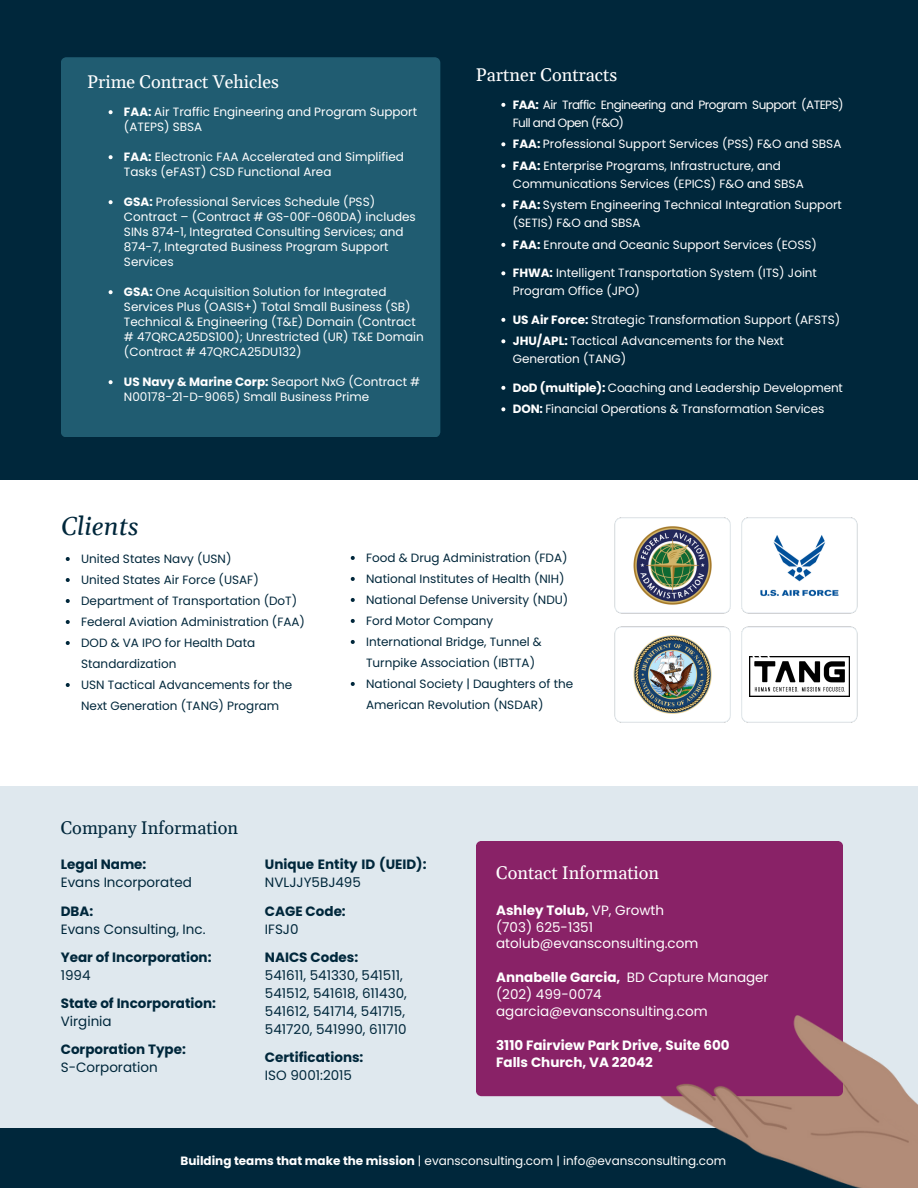
<style>
.page{position:relative;width:918px;height:1188px;background:#fff}
.page>*{position:absolute;margin:0;border:0;box-sizing:border-box;transform-origin:0 0}
.t1{font:italic 25.5px "Gelasio";color:#00273b}
.t2{font:18px "Gelasio";color:#fff}
.t3{font:18px "Gelasio";color:#00273b}
.t4{font:13.5px/18px "Poppins";color:#00273b}
.t5{font:13.5px/16.8px "Poppins";color:#fff}
.t6{font:700 13.5px/18px "Poppins";color:#00273b}
.t7{font:700 13.5px/16.8px "Poppins";color:#fff}
.t8{font:12px/15px "Poppins";color:#fff}
.t9{font:12px/21px "Poppins";color:#00273b}
.t10{font:12px/18px "Poppins";letter-spacing:-.045em;color:#fff}
.s1{font-weight:700}
.s2{font-weight:400}
</style>
<div class="page">
<img style="left:614px;top:517px;width:244px;height:206px">
<div style="left:0;top:786px;width:918px;height:342px;background:#dfe8ee"></div>
<div style="left:0;top:1128px;width:918px;height:60px;background:#00273b"></div>
<img style="left:660px;top:1096px;width:258px;height:92px">
<div style="left:476px;top:841px;width:367px;height:255px;background:#892267"></div>
<div style="left:0;top:0;width:918px;height:480px;background:#00273b"></div>
<div style="left:61px;top:57px;width:379px;height:380px;background:#205c71"></div>
<img style="left:677px;top:1016px;width:241px;height:156px">
<div style="left:752px;top:641px;width:98px;height:71px;background:#fff"></div>
<img style="left:750px;top:656px;width:100px;height:41px">
<svg style="left:109px;top:110px;width:4px;height:4px"></svg>
<svg style="left:109px;top:155px;width:4px;height:4px"></svg>
<svg style="left:109px;top:200px;width:4px;height:4px"></svg>
<svg style="left:109px;top:290px;width:4px;height:4px"></svg>
<svg style="left:109px;top:380px;width:4px;height:4px"></svg>
<svg style="left:501px;top:103px;width:4px;height:4px"></svg>
<svg style="left:501px;top:142px;width:4px;height:4px"></svg>
<svg style="left:501px;top:164px;width:4px;height:4px"></svg>
<svg style="left:501px;top:203px;width:4px;height:4px"></svg>
<svg style="left:501px;top:243px;width:4px;height:4px"></svg>
<svg style="left:501px;top:271px;width:4px;height:4px"></svg>
<svg style="left:501px;top:318px;width:4px;height:4px"></svg>
<svg style="left:501px;top:339px;width:4px;height:4px"></svg>
<svg style="left:501px;top:386px;width:4px;height:4px"></svg>
<svg style="left:501px;top:407px;width:4px;height:4px"></svg>
<svg style="left:66px;top:557px;width:4px;height:4px"></svg>
<svg style="left:66px;top:578px;width:4px;height:4px"></svg>
<svg style="left:66px;top:599px;width:4px;height:4px"></svg>
<svg style="left:66px;top:620px;width:4px;height:4px"></svg>
<svg style="left:66px;top:641px;width:4px;height:4px"></svg>
<svg style="left:66px;top:683px;width:4px;height:4px"></svg>
<svg style="left:351px;top:556px;width:4px;height:4px"></svg>
<svg style="left:351px;top:577px;width:4px;height:4px"></svg>
<svg style="left:351px;top:598px;width:4px;height:4px"></svg>
<svg style="left:351px;top:619px;width:4px;height:4px"></svg>
<svg style="left:351px;top:640px;width:4px;height:4px"></svg>
<svg style="left:351px;top:682px;width:4px;height:4px"></svg>
<p class="t2" style="left:87px;top:71px;width:193px">Prime Contract Vehicles</p>
<p class="t2" style="left:476px;top:65px;width:143px">Partner Contracts</p>
<p class="t8" style="left:124px;top:105px;width:295px"><span class="s1">FAA:</span> Air Traffic Engineering and Program Support (ATEPS) SBSA</p>
<p class="t8" style="left:124px;top:150px;width:281px"><span class="s1">FAA:</span> Electronic FAA Accelerated and Simplified<br>Tasks (eFAST) CSD Functional Area</p>
<p class="t8" style="left:124px;top:195px;width:293px"><span class="s1">GSA:</span> Professional Services Schedule (PSS)<br>Contract – (Contract # GS-00F-060DA) includes SINs 874-1, Integrated Consulting Services; and 874-7, Integrated Business Program Support Services</p>
<p class="t8" style="left:124px;top:285px;width:301px"><span class="s1">GSA:</span> One Acquisition Solution for Integrated Services Plus (OASIS+) Total Small Business (SB)<br>Technical &amp; Engineering (T&amp;E) Domain (Contract # 47QRCA25DS100); Unrestricted (UR) T&amp;E Domain (Contract # 47QRCA25DU132)</p>
<h2 class="t8" style="left:124px;top:375px;width:298px"><span class="s1">US Navy &amp; Marine Corp:</span> Seaport NxG (Contract #<br>N00178-21-D-9065) Small Business Prime</h2>
<p class="t10" style="left:513px;top:96px;width:332px"><span class="s1">FAA:</span> Air Traffic Engineering and Program Support (ATEPS)<br>Full and Open (F&amp;O)</p>
<p class="t8" style="left:513px;top:137px;width:330px"><span class="s1">FAA:</span> Professional Support Services (PSS) F&amp;O and SBSA</p>
<p class="t8" style="left:513px;top:157px;width:293px;line-height:18px"><span class="s1">FAA:</span> Enterprise Programs, Infrastructure, and<br>Communications Services (EPICS) F&amp;O and SBSA</p>
<p class="t8" style="left:513px;top:196px;width:331px;line-height:18px"><span class="s1">FAA:</span> System Engineering Technical Integration Support (SETIS) F&amp;O and SBSA</p>
<p class="t8" style="left:513px;top:237px;width:306px"><span class="s1">FAA:</span> Enroute and Oceanic Support Services (EOSS)</p>
<p class="t8" style="left:513px;top:264px;width:306px;line-height:18px"><span class="s1">FHWA:</span> Intelligent Transportation System (ITS) Joint<br>Program Office (JPO)</p>
<p class="t8" style="left:513px;top:312px;width:329px"><span class="s1">US Air Force:</span> Strategic Transformation Support (AFSTS)</p>
<p class="t8" style="left:513px;top:332px;width:273px;line-height:18px"><span class="s1">JHU/APL:</span> Tactical Advancements for the Next<br>Generation (TANG)</p>
<p class="t8" style="left:513px;top:380px;width:332px"><span class="s1">DoD (multiple):</span> Coaching and Leadership Development</p>
<p class="t8" style="left:513px;top:402px;width:313px"><span class="s1">DON:</span> Financial Operations &amp; Transformation Services</p>
<p class="t1" style="left:61px;top:511px;width:80px">Clients</p>
<p class="t9" style="left:81px;top:548px;width:152px">United States Navy (USN)</p>
<p class="t9" style="left:81px;top:569px;width:179px">United States Air Force (USAF)</p>
<h2 class="t9" style="left:81px;top:590px;width:218px">Department of Transportation (DoT)</h2>
<h4 class="t9" style="left:81px;top:611px;width:225px">Federal Aviation Administration (FAA)</h4>
<h4 class="t9" style="left:81px;top:632px;width:176px">DOD &amp; VA IPO for Health Data<br>Standardization</h4>
<h4 class="t9" style="left:81px;top:674px;width:213px">USN Tactical Advancements for the<br>Next Generation (TANG) Program</h4>
<h1 class="t3" style="left:61px;top:817px;width:179px">Company Information</h1>
<h4 class="t9" style="left:366px;top:547px;width:203px">Food &amp; Drug Administration (FDA)</h4>
<h4 class="t9" style="left:366px;top:568px;width:200px">National Institutes of Health (NIH)</h4>
<h4 class="t9" style="left:366px;top:589px;width:204px">National Defense University (NDU)</h4>
<h4 class="t9" style="left:366px;top:610px;width:129px">Ford Motor Company</h4>
<h4 class="t9" style="left:366px;top:631px;width:177px">International Bridge, Tunnel &amp;<br>Turnpike Association (IBTTA)</h4>
<h4 class="t9" style="left:366px;top:673px;width:209px">National Society | Daughters of the<br>American Revolution (NSDAR)</h4>
<p class="t4" style="left:61px;top:856px;width:133px"><span class="s1">Legal Name:<br></span>Evans Incorporated</p>
<p class="t4" style="left:61px;top:902px;width:146px"><span class="s1">DBA:<br></span>Evans Consulting, Inc.</p>
<p class="t6" style="left:61px;top:948px;width:152px">Year of Incorporation:<br><span class="s2">1994</span></p>
<p class="t6" style="left:61px;top:994px;width:157px">State of Incorporation:<br><span class="s2">Virginia</span></p>
<p class="t6" style="left:61px;top:1040px;width:127px">Corporation Type:<br><span class="s2">S-Corporation</span></p>
<p class="t6" style="left:265px;top:856px;width:163px">Unique Entity ID (UEID):<br><span class="s2">NVLJJY5BJ495</span></p>
<p class="t6" style="left:265px;top:902px;width:82px">CAGE Code:<br><span class="s2">IFSJ0</span></p>
<p class="t4" style="left:265px;top:948px;width:143px"><span class="s1">NAICS Codes:<br></span>541611, 541330, 541511,<br>541512, 541618, 611430,<br>541612, 541714, 541715,</p>
<p class="t4" style="left:265px;top:1015px;width:143px;line-height:28.2px">541720, 541990, 611710<br><span class="s1">Certifications:</span></p>
<p class="t4" style="left:265px;top:1066px;width:89px">ISO 9001:2015</p>
<p class="t2" style="left:496px;top:862px;width:165px">Contact Information</p>
<h2 class="t5" style="left:496px;top:902px;width:204px"><span class="s1">Ashley Tolub,</span> VP, Growth (703) 625-1351 atolub@evansconsulting.com</h2>
<h4 class="t5" style="left:496px;top:969px;width:274px"><span class="s1">Annabelle Garcia,</span> BD Capture Manager (202) 499-0074</h4>
<h4 class="t5" style="left:496px;top:1003px;width:213px">agarcia@evansconsulting.com</h4>
<h4 class="t7" style="left:496px;top:1037px;width:235px">3110 Fairview Park Drive, Suite 600<br>Falls Church, VA 22042</h4>
<h2 class="t8" style="left:181px;top:1153px;width:547px"><span class="s1">Building teams that make the mission</span> | evansconsulting.com | info@evansconsulting.com</h2>
</div>
